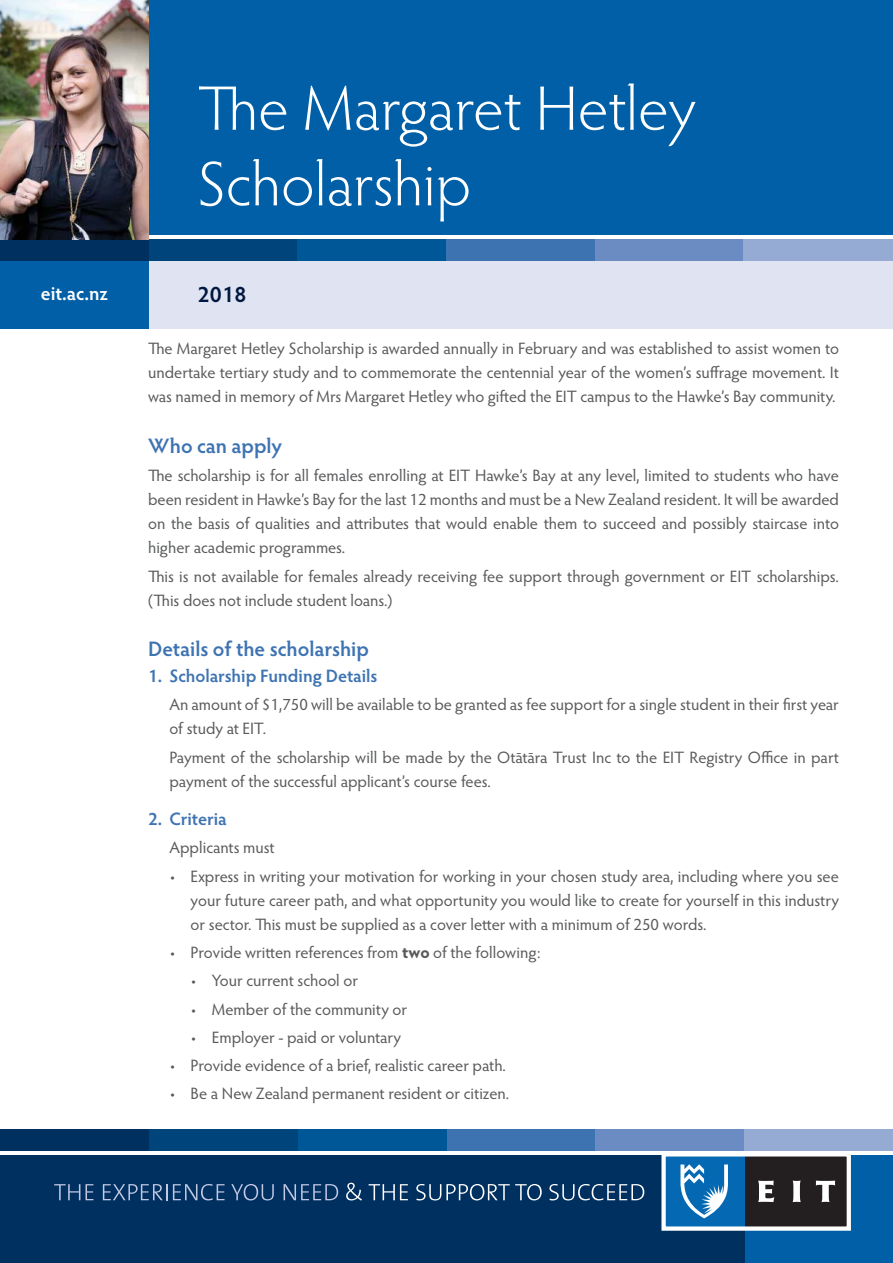
<style>
.page{position:relative;width:893px;height:1263px;background:#fff}
.page>*{position:absolute;margin:0;border:0;box-sizing:border-box;transform-origin:0 0}
.t1{font:300 63px/75.6px "Hypatia Sans Pro";color:#fff}
.t2{font:600 22.5px "Hypatia Sans Pro";color:#001741}
.t3{font:600 21px "Hypatia Sans Pro";letter-spacing:-.005em;color:#3e73b2}
.t4{font:600 19.5px "Hypatia Sans Pro";letter-spacing:-.005em;color:#fff}
.t5{font:600 18px "Hypatia Sans Pro";color:#3e73b2}
.t6{font:16.5px/24px "Hypatia Sans Pro";color:#58595b;text-align:justify}
.s1{font-weight:700}
</style>
<div class="page">
<div style="left:148px;top:0;width:745px;height:235px;background:#005fa6"></div>
<div style="left:148px;top:260px;width:745px;height:69px;background:#e0e4f2"></div>
<div style="left:0;top:260px;width:149px;height:69px;background:#005fa6"></div>
<div style="left:297px;top:239px;width:149px;height:21px;background:#005798"></div>
<div style="left:446px;top:239px;width:149px;height:21px;background:#3e73b2"></div>
<div style="left:595px;top:239px;width:148px;height:21px;background:#6b8cc2"></div>
<div style="left:743px;top:239px;width:150px;height:21px;background:#96abd4"></div>
<div style="left:148px;top:239px;width:149px;height:21px;background:#00447c"></div>
<div style="left:0;top:239px;width:148px;height:21px;background:#003060"></div>
<div style="left:0;top:1156px;width:745px;height:107px;background:#003060"></div>
<div style="left:745px;top:1156px;width:148px;height:107px;background:#005fa6"></div>
<div style="left:744px;top:1154px;width:105px;height:74px;background:#231f20"></div>
<div style="left:664px;top:1154px;width:80px;height:74px;background:#0468b3"></div>
<svg style="left:758px;top:1180px;width:77px;height:22px"></svg>
<svg style="left:680px;top:1164px;width:48px;height:54px"></svg>
<div style="left:661px;top:1152px;width:190px;height:79px;border:4px solid #fff"></div>
<div style="left:298px;top:1129px;width:149px;height:21px;background:#005798"></div>
<div style="left:447px;top:1129px;width:148px;height:21px;background:#3e73b2"></div>
<div style="left:595px;top:1129px;width:149px;height:21px;background:#6b8cc2"></div>
<div style="left:744px;top:1129px;width:149px;height:21px;background:#96abd4"></div>
<div style="left:149px;top:1129px;width:149px;height:21px;background:#00447c"></div>
<div style="left:0;top:1129px;width:149px;height:21px;background:#003060"></div>
<img style="left:0;top:0;width:149px;height:239px">
<svg style="left:54px;top:1184px;width:26px;height:16px"></svg>
<svg style="left:86px;top:1184px;width:7px;height:16px"></svg>
<svg style="left:103px;top:1184px;width:122px;height:16px"></svg>
<svg style="left:231px;top:1184px;width:43px;height:16px"></svg>
<svg style="left:284px;top:1184px;width:54px;height:16px"></svg>
<svg style="left:346px;top:1183px;width:16px;height:18px"></svg>
<svg style="left:369px;top:1184px;width:39px;height:16px"></svg>
<svg style="left:416px;top:1184px;width:126px;height:16px"></svg>
<svg style="left:549px;top:1184px;width:95px;height:16px"></svg>
<h1 class="t1" style="left:198px;top:77px;width:500px">The Margaret Hetley<br>Scholarship</h1>
<p class="t4" style="left:41px;top:286px;width:69px">eit.ac.nz</p>
<h2 class="t2" style="left:198px;top:286px;width:50px">2018</h2>
<p class="t6" style="left:148px;top:338px;width:692px">The Margaret Hetley Scholarship is awarded annually in February and was established to assist women to undertake tertiary study and to commemorate the centennial year of the women’s suffrage movement. It was named in memory of Mrs Margaret Hetley who gifted the EIT campus to the Hawke’s Bay community.</p>
<p class="t3" style="left:148px;top:437px;width:135px">Who can apply</p>
<p class="t6" style="left:148px;top:465px;width:692px">The scholarship is for all females enrolling at EIT Hawke’s Bay at any level, limited to students who have been resident in Hawke’s Bay for the last 12 months and must be a New Zealand resident. It will be awarded on the basis of qualities and attributes that would enable them to succeed and possibly staircase into higher academic programmes.</p>
<p class="t6" style="left:148px;top:566px;width:692px">This is not available for females already receiving fee support through government or EIT scholarships. (This does not include student loans.)</p>
<p class="t3" style="left:148px;top:641px;width:222px">Details of the scholarship</p>
<p class="t5" style="left:148px;top:669px;width:231px">1. Scholarship Funding Details</p>
<p class="t6" style="left:169px;top:694px;width:671px">An amount of $1,750 will be available to be granted as fee support for a single student in their first year of study at EIT.</p>
<p class="t6" style="left:169px;top:747px;width:671px">Payment of the scholarship will be made by the Otātāra Trust Inc to the EIT Registry Office in part payment of the successful applicant’s course fees.</p>
<p class="t5" style="left:148px;top:812px;width:80px">2. Criteria</p>
<p class="t6" style="left:169px;top:837px;width:107px">Applicants must</p>
<p class="t6" style="left:191px;top:866px;width:650px;text-indent:-21px">• Express in writing your motivation for working in your chosen study area, including where you see your future career path, and what opportunity you would like to create for yourself in this industry or sector. This must be supplied as a cover letter with a minimum of 250 words.</p>
<p class="t6" style="left:169px;top:942px;width:372px">• Provide written references from <span class="s1">two</span> of the following:</p>
<p class="t6" style="left:191px;top:970px;width:169px">• Your current school or</p>
<p class="t6" style="left:191px;top:998px;width:218px">• Member of the community or</p>
<p class="t6" style="left:191px;top:1027px;width:212px">• Employer - paid or voluntary</p>
<p class="t6" style="left:169px;top:1055px;width:338px">• Provide evidence of a brief, realistic career path.</p>
<p class="t6" style="left:169px;top:1083px;width:341px">• Be a New Zealand permanent resident or citizen.</p>
</div>
